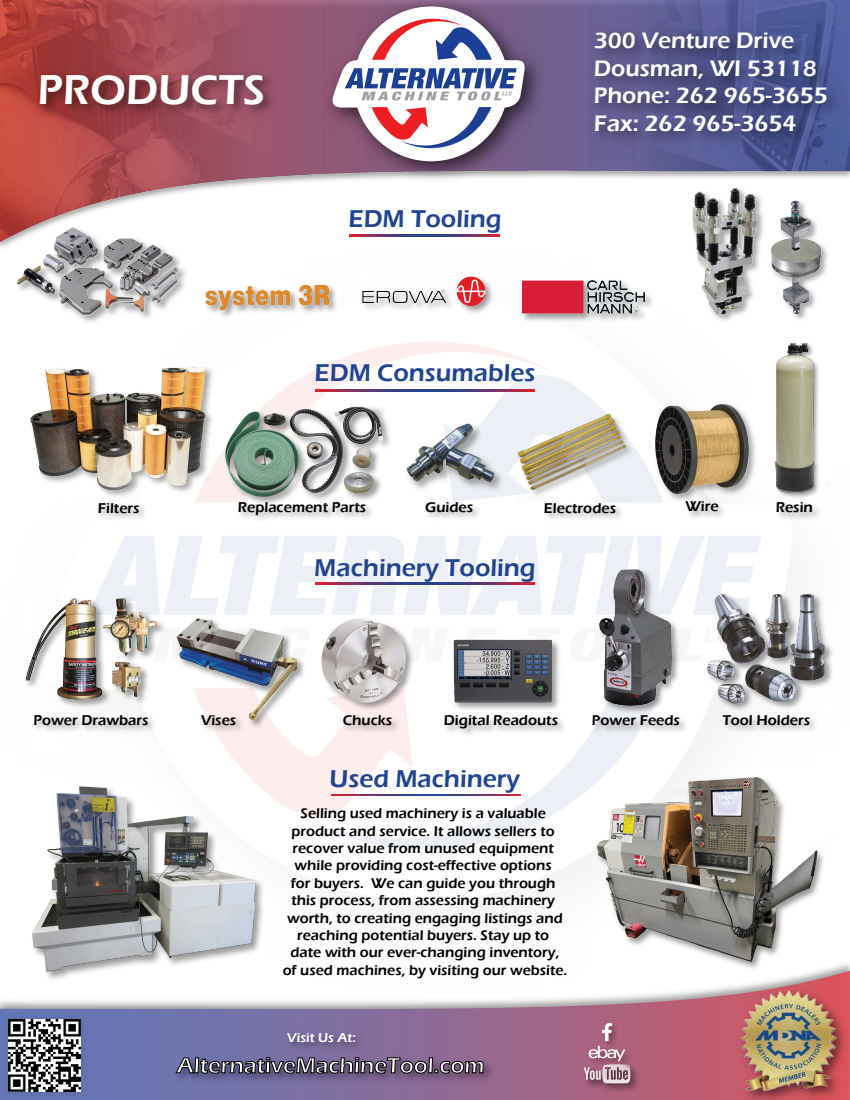
<style>
.page{position:relative;width:850px;height:1100px;background:#fff}
.page>*{position:absolute;margin:0;border:0;box-sizing:border-box;transform-origin:0 0}
.t1{font:600 42.95px "Eras ITC";color:#fff}
.t2{font:600 25.02px "Eras ITC";color:#204492}
.t3{font:600 23.02px/27.6px "Eras ITC";color:#fff}
.t4{font:600 14.62px "Eras ITC";color:#000}
.t5{font:600 14.5px/17.4px "Eras ITC";color:#000;text-align:center}
.t6{font:600 13.4px "Eras ITC";color:#fff}
</style>
<div class="page">
<svg style="left:220px;top:731px;width:85px;height:83px"></svg>
<svg style="left:269px;top:342px;width:275px;height:59px"></svg>
<svg style="left:98px;top:536px;width:663px;height:79px"></svg>
<svg style="left:444px;top:368px;width:208px;height:135px"></svg>
<svg style="left:305px;top:713px;width:328px;height:163px"></svg>
<img style="left:218px;top:404px;width:173px;height:95px">
<svg style="left:316px;top:390px;width:218px;height:2px"></svg>
<img style="left:780px;top:493px;width:35px;height:3px">
<img style="left:775px;top:343px;width:51px;height:150px">
<img style="left:507px;top:410px;width:134px;height:93px">
<img style="left:511px;top:411px;width:119px;height:84px">
<img style="left:30px;top:367px;width:183px;height:132px">
<img style="left:652px;top:404px;width:104px;height:99px">
<img style="left:656px;top:405px;width:92px;height:97px">
<img style="left:504px;top:420px;width:4px;height:75px">
<img style="left:406px;top:405px;width:98px;height:98px">
<img style="left:94px;top:497px;width:57px;height:22px">
<img style="left:422px;top:496px;width:63px;height:22px">
<img style="left:234px;top:496px;width:143px;height:24px">
<img style="left:540px;top:497px;width:87px;height:22px">
<img style="left:682px;top:495px;width:48px;height:23px">
<img style="left:523px;top:295px;width:129px;height:27px">
<img style="left:522px;top:280px;width:123px;height:34px">
<img style="left:490px;top:286px;width:3px;height:17px">
<img style="left:362px;top:276px;width:128px;height:37px">
<img style="left:213px;top:286px;width:123px;height:31px">
<img style="left:205px;top:284px;width:126px;height:28px">
<img style="left:697px;top:254px;width:130px;height:67px">
<img style="left:16px;top:254px;width:169px;height:64px">
<img style="left:32px;top:783px;width:236px;height:167px">
<img style="left:33px;top:787px;width:223px;height:171px">
<img style="left:593px;top:767px;width:88px;height:109px">
<img style="left:597px;top:771px;width:227px;height:187px">
<svg style="left:331px;top:794px;width:189px;height:2px"></svg>
<img style="left:0;top:242px;width:827px;height:12px">
<img style="left:0;top:0;width:850px;height:242px">
<img style="left:31px;top:61px;width:250px;height:69px">
<img style="left:586px;top:21px;width:262px;height:135px">
<img style="left:315px;top:0;width:238px;height:190px">
<svg style="left:331px;top:6px;width:195px;height:155px"></svg>
<svg style="left:315px;top:583px;width:219px;height:2px"></svg>
<img style="left:214px;top:731px;width:34px;height:9px">
<img style="left:339px;top:713px;width:65px;height:27px">
<img style="left:440px;top:713px;width:129px;height:27px">
<img style="left:588px;top:713px;width:97px;height:27px">
<img style="left:171px;top:614px;width:138px;height:117px">
<img style="left:174px;top:608px;width:127px;height:115px">
<img style="left:454px;top:639px;width:106px;height:71px">
<img style="left:453px;top:640px;width:100px;height:62px">
<img style="left:596px;top:566px;width:88px;height:150px">
<img style="left:599px;top:570px;width:73px;height:135px">
<img style="left:59px;top:594px;width:109px;height:117px">
<img style="left:25px;top:598px;width:132px;height:102px">
<img style="left:321px;top:639px;width:93px;height:74px">
<img style="left:322px;top:618px;width:84px;height:84px">
<img style="left:704px;top:591px;width:128px;height:123px">
<img style="left:708px;top:595px;width:117px;height:108px">
<img style="left:44px;top:958px;width:806px;height:13px">
<svg style="left:0;top:971px;width:850px;height:129px"></svg>
<img style="left:282px;top:1025px;width:87px;height:27px">
<img style="left:171px;top:1052px;width:325px;height:34px">
<svg style="left:176px;top:1057px;width:307px;height:16px;background:#6f677d"></svg>
<img style="left:734px;top:984px;width:116px;height:116px">
<img style="left:738px;top:987px;width:105px;height:109px">
<div style="left:579px;top:1019px;width:64px;height:77px;background:#ad617c"></div>
<img style="left:580px;top:1055px;width:54px;height:37px">
<img style="left:587px;top:1043px;width:40px;height:20px">
<img style="left:602px;top:1023px;width:10px;height:18px">
<img style="left:0;top:1008px;width:92px;height:92px">
<img style="left:9px;top:1020px;width:72px;height:71px">
<h1 class="t1" style="left:38px;top:65px;width:229px">PRODUCTS</h1>
<h2 class="t2" style="left:348px;top:205px;width:155px">EDM Tooling</h2>
<h2 class="t2" style="left:315px;top:358px;width:222px">EDM Consumables</h2>
<h3 class="t3" style="left:594px;top:27px;width:236px">300 Venture Drive<br>Dousman, WI 53118<br>Phone: 262 965-3655<br>Fax: 262 965-3654</h3>
<p class="t4" style="left:98px;top:500px;width:43px">Filters</p>
<p class="t4" style="left:238px;top:499px;width:130px">Replacement Parts</p>
<p class="t4" style="left:425px;top:499px;width:49px">Guides</p>
<p class="t4" style="left:544px;top:500px;width:74px">Electrodes</p>
<p class="t4" style="left:685px;top:498px;width:35px">Wire</p>
<p class="t4" style="left:776px;top:499px;width:39px">Resin</p>
<h2 class="t2" style="left:314px;top:553px;width:223px">Machinery Tooling</h2>
<p class="t4" style="left:33px;top:712px;width:117px">Power Drawbars</p>
<p class="t4" style="left:201px;top:712px;width:37px">Vises</p>
<p class="t4" style="left:343px;top:712px;width:51px">Chucks</p>
<p class="t4" style="left:444px;top:712px;width:116px">Digital Readouts</p>
<p class="t4" style="left:592px;top:712px;width:90px">Power Feeds</p>
<p class="t4" style="left:722px;top:712px;width:89px">Tool Holders</p>
<h2 class="t2" style="left:330px;top:764px;width:192px">Used Machinery</h2>
<p class="t5" style="left:283px;top:805px;width:286px">Selling used machinery is a valuable product and service. It allows sellers to recover value from unused equipment while providing cost-effective options<br>for buyers. We can guide you through this process, from assessing machinery worth, to creating engaging listings and reaching potential buyers. Stay up to date with our ever-changing inventory, of used machines, by visiting our website.</p>
<p class="t6" style="left:287px;top:1030px;width:70px">Visit Us At:</p>
</div>
